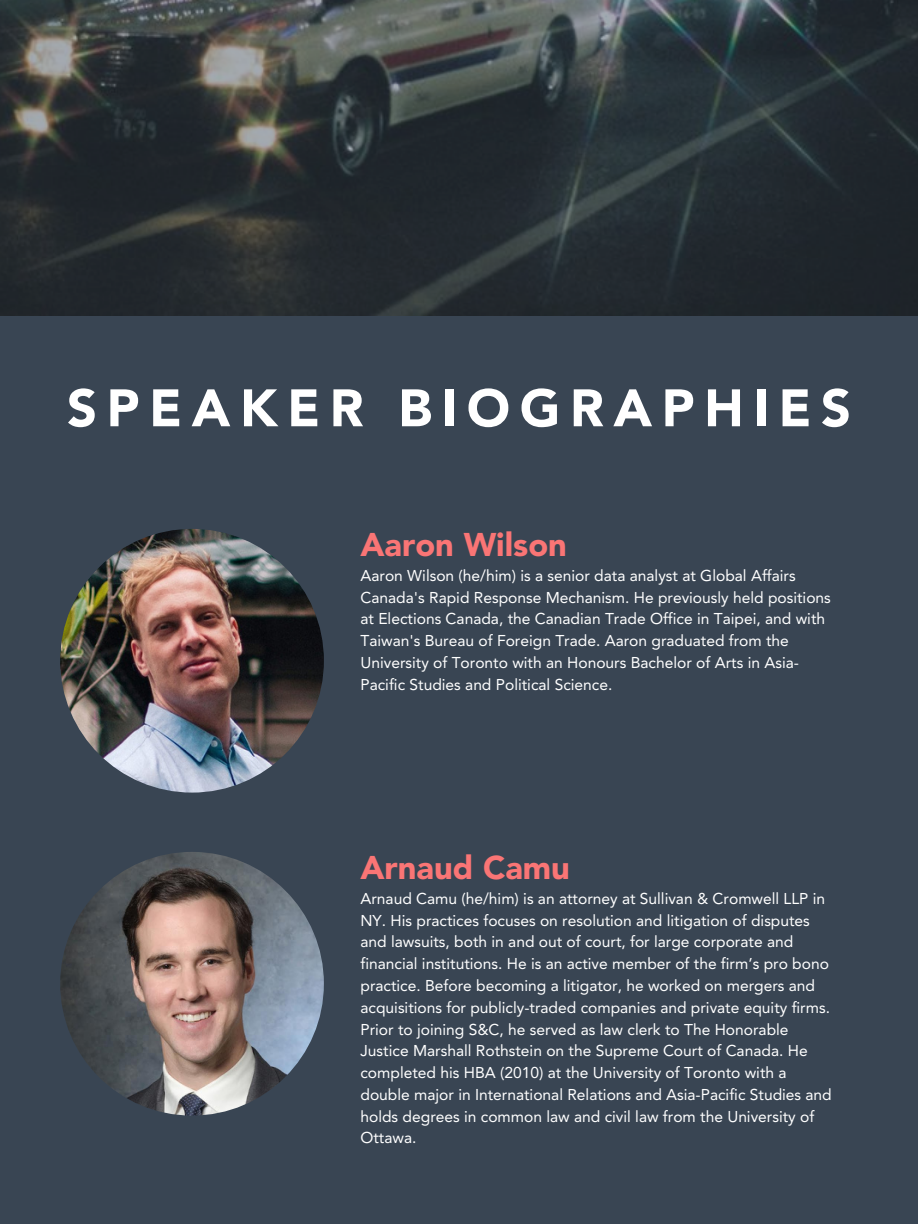
<style>
.page{position:relative;width:918px;height:1224px;background:#394553}
.page>*{position:absolute;margin:0;border:0;box-sizing:border-box;transform-origin:0 0}
.t1{font:900 52.2px "Avenir LT Std";letter-spacing:.185em;color:#fff}
.t2{font:900 32.55px "Avenir LT Std";color:#fa7575}
.t3{font:15.6px/21.8px "Avenir LT Std";color:#fff}
</style>
<div class="page">
<img style="left:0;top:0;width:918px;height:316px">
<img style="left:60px;top:529px;width:264px;height:264px;border-radius:50%">
<img style="left:60px;top:852px;width:264px;height:264px;border-radius:50%">
<p class="t1" style="left:67px;top:387px;width:785px">SPEAKER BIOGRAPHIES</p>
<p class="t2" style="left:360px;top:532px;width:208px">Aaron Wilson</p>
<p class="t3" style="left:360px;top:566px;width:472px">Aaron Wilson (he/him) is a senior data analyst at Global Affairs Canada's Rapid Response Mechanism. He previously held positions at Elections Canada, the Canadian Trade Office in Taipei, and with Taiwan's Bureau of Foreign Trade. Aaron graduated from the University of Toronto with an Honours Bachelor of Arts in Asia-Pacific Studies and Political Science.</p>
<p class="t2" style="left:360px;top:855px;width:211px">Arnaud Camu</p>
<p class="t3" style="left:360px;top:889px;width:473px">Arnaud Camu (he/him) is an attorney at Sullivan &amp; Cromwell LLP in NY. His practices focuses on resolution and litigation of disputes and lawsuits, both in and out of court, for large corporate and financial institutions. He is an active member of the firm’s pro bono practice. Before becoming a litigator, he worked on mergers and acquisitions for publicly-traded companies and private equity firms.<br>Prior to joining S&amp;C, he served as law clerk to The Honorable Justice Marshall Rothstein on the Supreme Court of Canada. He completed his HBA (2010) at the University of Toronto with a double major in International Relations and Asia-Pacific Studies and holds degrees in common law and civil law from the University of Ottawa.</p>
</div>
